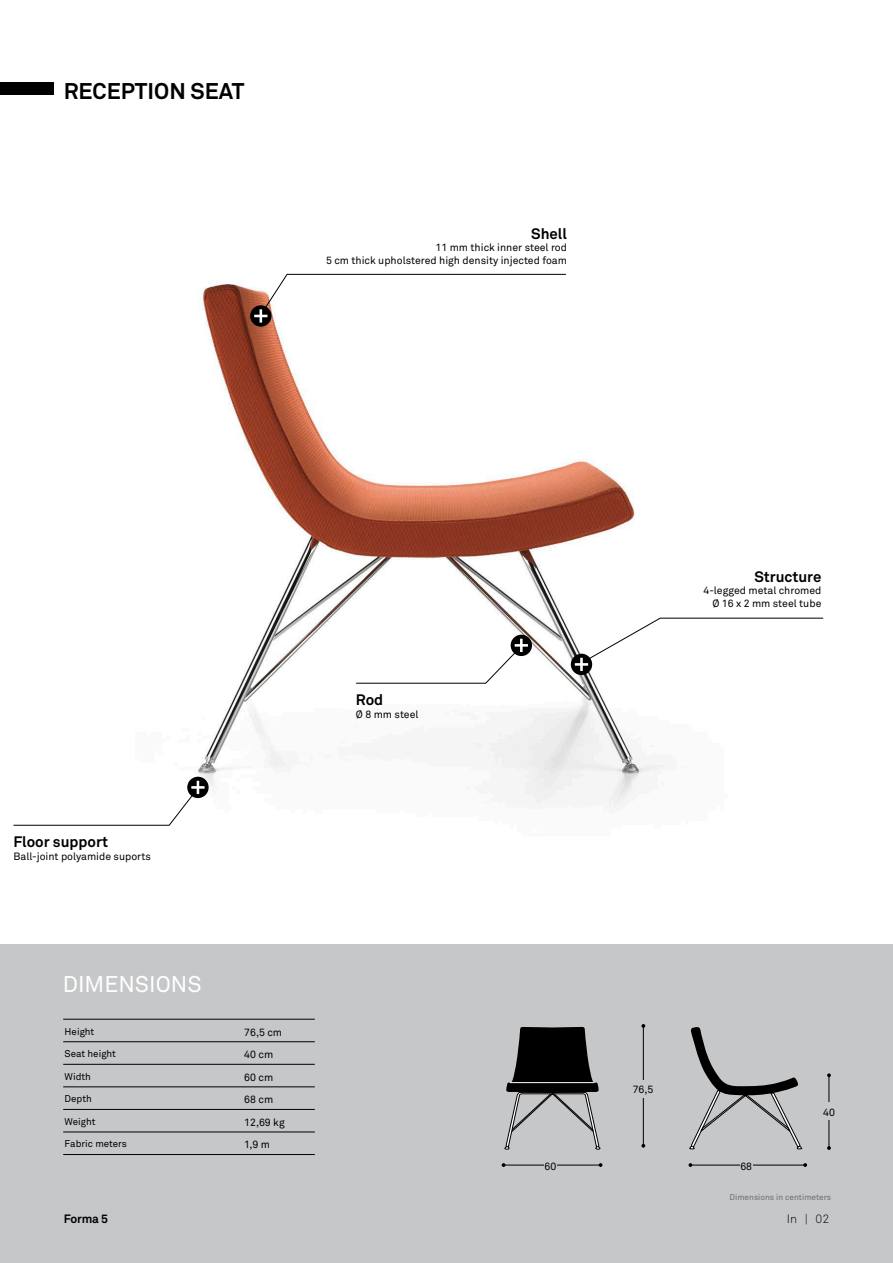
<style>
.page{position:relative;width:893px;height:1263px;background:#fff}
.page>*{position:absolute;margin:0;border:0;box-sizing:border-box;transform-origin:0 0}
.t1{font:700 22.5px "Akkurat";color:#000}
.t2{font:22.5px "Akkurat";color:#fff}
.t3{font:700 15px "Akkurat";color:#000}
.t4{font:700 12px "Akkurat";letter-spacing:-.02em;color:#000}
.t5{font:300 12px "Akkurat";color:#000}
.t6{font:10.5px/22.5px "Akkurat";color:#000;text-align:right}
.t7{font:9.75px "Akkurat";color:#000}
.t8{font:8.25px "Akkurat";color:#6d6d71}
</style>
<div class="page">
<img style="left:189px;top:273px;width:477px;height:534px">
<div style="left:0;top:944px;width:893px;height:319px;background:#c6c7c9"></div>
<div style="left:0;top:82px;width:53px;height:13px;background:#000"></div>
<svg style="left:505px;top:1027px;width:96px;height:122px"></svg>
<hr style="left:510px;top:1082px;width:84px;height:1px;background:#fff">
<svg style="left:689px;top:1027px;width:113px;height:122px"></svg>
<svg style="left:641px;top:1144px;width:4px;height:4px"></svg>
<hr style="left:643px;top:1024px;width:1px;height:122px;background:#000">
<svg style="left:827px;top:1146px;width:4px;height:4px"></svg>
<hr style="left:829px;top:1074px;width:1px;height:74px;background:#000">
<hr style="left:504px;top:1165px;width:97px;height:1px;background:#000">
<svg style="left:803px;top:1163px;width:4px;height:4px"></svg>
<hr style="left:691px;top:1165px;width:114px;height:1px;background:#000">
<div style="left:619px;top:1080px;width:48px;height:17px;background:#c6c7c9"></div>
<div style="left:797px;top:1103px;width:64px;height:17px;background:#c6c7c9"></div>
<div style="left:544px;top:1161px;width:13px;height:9px;background:#c6c7c9"></div>
<div style="left:740px;top:1161px;width:12px;height:9px;background:#c6c7c9"></div>
<div style="left:571px;top:654px;width:21px;height:21px;background:#000;border-radius:50%"></div>
<svg style="left:575px;top:617px;width:249px;height:54px"></svg>
<svg style="left:250px;top:305px;width:21px;height:22px"></svg>
<svg style="left:254px;top:274px;width:313px;height:49px"></svg>
<svg style="left:187px;top:777px;width:22px;height:21px"></svg>
<hr style="left:191px;top:786px;width:14px;height:3px;background:#fff">
<svg style="left:13px;top:781px;width:186px;height:45px"></svg>
<div style="left:511px;top:635px;width:21px;height:21px;background:#000;border-radius:50%"></div>
<svg style="left:355px;top:639px;width:173px;height:45px"></svg>
<hr style="left:63px;top:1041px;width:252px;height:1px;background:#000">
<hr style="left:63px;top:1064px;width:252px;height:1px;background:#000">
<hr style="left:63px;top:1086px;width:252px;height:1px;background:#000">
<hr style="left:63px;top:1109px;width:252px;height:1px;background:#000">
<hr style="left:63px;top:1132px;width:252px;height:1px;background:#000">
<hr style="left:63px;top:1154px;width:252px;height:1px;background:#000">
<hr style="left:63px;top:1019px;width:252px;height:1px;background:#000">
<h1 class="t1" style="left:64px;top:77px;width:182px">RECEPTION SEAT</h1>
<h2 class="t3" style="left:531px;top:224px;width:37px">Shell</h2>
<p class="t6" style="left:326px;top:241px;width:242px;line-height:12.6px">11 mm thick inner steel rod<br>5 cm thick upholstered high density injected foam</p>
<h2 class="t3" style="left:14px;top:833px;width:96px">Floor support</h2>
<p class="t6" style="left:14px;top:845px;width:139px">Ball-joint polyamide suports</p>
<h1 class="t2" style="left:63px;top:970px;width:140px">DIMENSIONS</h1>
<p class="t7" style="left:65px;top:1025px;width:31px">Height</p>
<p class="t7" style="left:65px;top:1048px;width:53px">Seat height</p>
<p class="t7" style="left:65px;top:1070px;width:28px">Width</p>
<p class="t7" style="left:65px;top:1093px;width:29px">Depth</p>
<p class="t7" style="left:65px;top:1115px;width:32px">Weight</p>
<p class="t7" style="left:65px;top:1138px;width:64px">Fabric meters</p>
<p class="t6" style="left:244px;top:1020px;width:42px;text-align:left">76,5 cm<br>40 cm<br>60 cm<br>68 cm<br>12,69 kg<br>1,9 m</p>
<h2 class="t3" style="left:356px;top:691px;width:29px">Rod</h2>
<p class="t6" style="left:356px;top:703px;width:64px">Ø 8 mm steel</p>
<h2 class="t3" style="left:754px;top:567px;width:68px">Structure</h2>
<p class="t6" style="left:703px;top:584px;width:119px;line-height:12.6px">4-legged metal chromed<br>Ø 16 x 2 mm steel tube</p>
<p class="t6" style="left:633px;top:1078px;width:22px">76,5</p>
<p class="t6" style="left:823px;top:1100px;width:13px">40</p>
<p class="t6" style="left:545px;top:1155px;width:13px">60</p>
<p class="t6" style="left:740px;top:1155px;width:13px">68</p>
<p class="t8" style="left:729px;top:1192px;width:103px">Dimensions in centimeters</p>
<p class="t4" style="left:64px;top:1211px;width:46px">Forma 5</p>
<p class="t5" style="left:787px;top:1211px;width:44px">In | 02</p>
</div>
